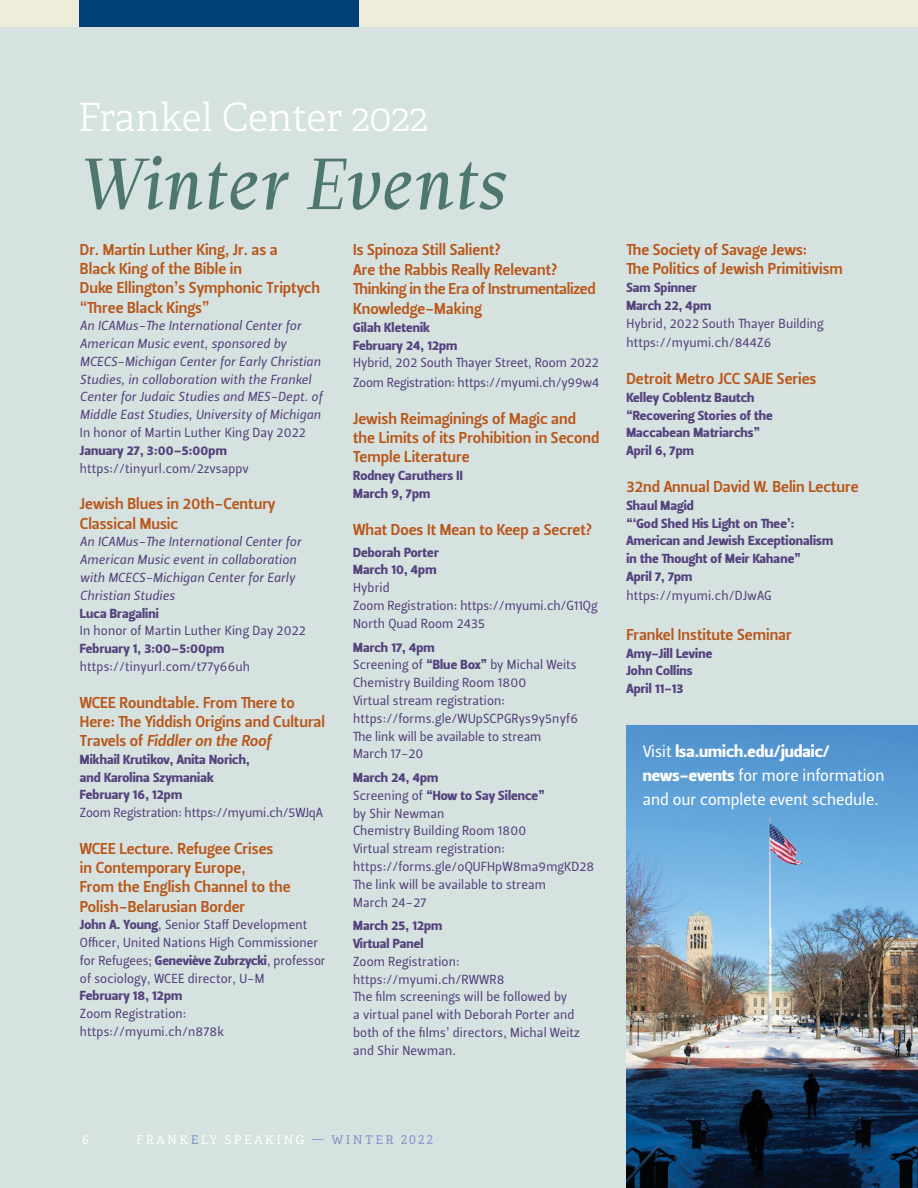
<style>
.page{position:relative;width:918px;height:1188px;background:#fff}
.page>*{position:absolute;margin:0;border:0;box-sizing:border-box;transform-origin:0 0}
.t1{font:72px "Leitura Italic 2";color:#4e776e}
.t2{font:300 39px "Adelle";color:#fff}
.t3{font:16.5px/24px "Leitura Sans Grot 2";color:#fff}
.t4{font:16.5px "Leitura Sans Grot 4";color:#fff}
.t5{font:15.75px/19.2px "Leitura Sans Grot 3";color:#b95619}
.t6{font:15.75px "Leitura Sans Italic 3";color:#b95619}
.t7{font:13.2px/17.9px "Leitura Sans Grot 2";letter-spacing:.01em;color:#55437e}
.t8{font:13.2px/17.9px "Leitura Sans Grot 4";letter-spacing:.01em;color:#55437e}
.t9{font:13.2px/17.9px "Leitura Sans Italic 2";letter-spacing:.01em;color:#55437e}
.t10{font:13.2px/19.5px "Leitura Sans Grot 2";letter-spacing:-.01em;color:#55437e}
.t11{font:12px "Adelle";letter-spacing:.2em;color:#fff}
.s1{font-family:"Leitura Sans Grot 3"}
.s2{font-family:"Leitura Sans Grot 4"}
.s3{font-family:"Leitura Sans Grot 2"}
.s4{color:#8490c8}
</style>
<div class="page">
<div style="left:0;top:0;width:918px;height:27px;background:#eeecda"></div>
<div style="left:0;top:27px;width:918px;height:1161px;background:#d6e2e0"></div>
<img style="left:626px;top:726px;width:292px;height:462px">
<div style="left:79px;top:0;width:280px;height:27px;background:#00417a"></div>
<h2 class="t2" style="left:78px;top:94px;width:351px">Frankel Center 2022</h2>
<h1 class="t1" style="left:78px;top:142px;width:430px">Winter Events</h1>
<p class="t5" style="left:80px;top:240px;width:242px">Dr. Martin Luther King, Jr. as a<br>Black King of the Bible in<br>Duke Ellington’s Symphonic Triptych “Three Black Kings”</p>
<p class="t9" style="left:80px;top:317px;width:244px">An ICAMus-The International Center for American Music event, sponsored by MCECS-Michigan Center for Early Christian Studies, in collaboration with the Frankel Center for Judaic Studies and MES-Dept. of Middle East Studies, University of Michigan</p>
<p class="t7" style="left:80px;top:424px;width:227px">In honor of Martin Luther King Day 2022</p>
<p class="t8" style="left:80px;top:442px;width:148px">January 27, 3:00–5:00pm</p>
<p class="t7" style="left:80px;top:459px;width:170px">https://tinyurl.com/2zvsappv</p>
<p class="t5" style="left:80px;top:495px;width:197px">Jewish Blues in 20th-Century<br>Classical Music</p>
<p class="t9" style="left:80px;top:533px;width:223px">An ICAMus-The International Center for American Music event in collaboration with MCECS-Michigan Center for Early Christian Studies</p>
<p class="t8" style="left:80px;top:604px;width:80px">Luca Bragalini</p>
<p class="t7" style="left:80px;top:622px;width:227px">In honor of Martin Luther King Day 2022</p>
<p class="t8" style="left:80px;top:640px;width:146px">February 1, 3:00–5:00pm</p>
<p class="t7" style="left:80px;top:658px;width:172px">https://tinyurl.com/t77y66uh</p>
<p class="t5" style="left:80px;top:693px;width:247px">WCEE Roundtable. From There to<br>Here: The Yiddish Origins and Cultural</p>
<p class="t6" style="left:80px;top:731px;width:193px"><span class="s1">Travels of</span> Fiddler on the Roof</p>
<p class="t8" style="left:80px;top:751px;width:171px">Mikhail Krutikov, Anita Norich, and Karolina Szymaniak<br>February 16, 12pm</p>
<p class="t10" style="left:80px;top:803px;width:245px">Zoom Registration: https://myumi.ch/5WJqA</p>
<p class="t5" style="left:80px;top:839px;width:212px">WCEE Lecture. Refugee Crises<br>in Contemporary Europe,<br>From the English Channel to the<br>Polish-Belarusian Border</p>
<p class="t7" style="left:80px;top:916px;width:247px"><span class="s2">John A. Young</span>, Senior Staff Development Officer, United Nations High Commissioner for Refugees; <span class="s2">Geneviève Zubrzycki</span>, professor of sociology, WCEE director, U-M</p>
<p class="t8" style="left:80px;top:987px;width:104px">February 18, 12pm</p>
<p class="t7" style="left:80px;top:1005px;width:146px">Zoom Registration: https://myumi.ch/n878k</p>
<p class="t5" style="left:353px;top:240px;width:244px">Is Spinoza Still Salient?<br>Are the Rabbis Really Relevant?<br>Thinking in the Era of Instrumentalized<br>Knowledge-Making</p>
<p class="t8" style="left:353px;top:318px;width:106px">Gilah Kletenik<br>February 24, 12pm</p>
<p class="t10" style="left:353px;top:353px;width:248px">Hybrid, 202 South Thayer Street, Room 2022<br>Zoom Registration: https://myumi.ch/y99w4</p>
<p class="t5" style="left:353px;top:409px;width:248px">Jewish Reimaginings of Magic and the Limits of its Prohibition in Second<br>Temple Literature</p>
<p class="t8" style="left:353px;top:467px;width:111px">Rodney Caruthers II<br>March 9, 7pm</p>
<p class="t5" style="left:353px;top:520px;width:241px">What Does It Mean to Keep a Secret?</p>
<p class="t8" style="left:353px;top:543px;width:87px">Deborah Porter<br>March 10, 4pm</p>
<p class="t7" style="left:353px;top:579px;width:246px">Hybrid<br>Zoom Registration: https://myumi.ch/G11Qg<br>North Quad Room 2435</p>
<p class="t8" style="left:353px;top:638px;width:83px">March 17, 4pm</p>
<p class="t7" style="left:353px;top:656px;width:226px">Screening of <span class="s2">“Blue Box”</span> by Michal Weits<br>Chemistry Building Room 1800<br>Virtual stream registration: https://forms.gle/WUpSCPGRys9y5nyf6<br>The link will be available to stream<br>March 17-20</p>
<p class="t8" style="left:353px;top:769px;width:193px">March 24, 4pm<br><span class="s3">Screening of</span> “How to Say Silence”</p>
<p class="t7" style="left:353px;top:804px;width:243px">by Shir Newman<br>Chemistry Building Room 1800<br>Virtual stream registration: https://forms.gle/oQUFHpW8ma9mgKD28<br>The link will be available to stream<br>March 24-27</p>
<p class="t8" style="left:353px;top:917px;width:91px">March 25, 12pm<br>Virtual Panel</p>
<p class="t7" style="left:353px;top:953px;width:118px">Zoom Registration: https://myumi.ch/RWWR</p>
<p class="t7" style="left:353px;top:970px;width:228px;text-indent:144px">8<br>The film screenings will be followed by<br>a virtual panel with Deborah Porter and both of the films’ directors, Michal Weitz and Shir Newman.</p>
<p class="t5" style="left:626px;top:240px;width:218px">The Society of Savage Jews:<br>The Politics of Jewish Primitivism</p>
<p class="t8" style="left:626px;top:279px;width:86px">Sam Spinner<br>March 22, 4pm</p>
<p class="t7" style="left:626px;top:314px;width:199px;line-height:19.5px">Hybrid, 2022 South Thayer Building https://myumi.ch/844Z6</p>
<p class="t5" style="left:626px;top:369px;width:192px">Detroit Metro JCC SAJE Series</p>
<p class="t8" style="left:626px;top:388px;width:148px">Kelley Coblentz Bautch “Recovering Stories of the<br>Maccabean Matriarchs”<br>April 6, 7pm</p>
<p class="t5" style="left:626px;top:477px;width:234px">32nd Annual David W. Belin Lecture</p>
<p class="t8" style="left:626px;top:497px;width:208px">Shaul Magid<br>“‘God Shed His Light on Thee’:<br>American and Jewish Exceptionalism in the Thought of Meir Kahane”<br>April 7, 7pm</p>
<p class="t7" style="left:626px;top:587px;width:147px">https://myumi.ch/DJwAG</p>
<p class="t5" style="left:626px;top:625px;width:167px">Frankel Institute Seminar</p>
<p class="t8" style="left:626px;top:644px;width:87px">Amy-Jill Levine<br>John Collins<br>April 11-13</p>
<p class="t4" style="left:643px;top:742px;width:189px"><span class="s3">Visit</span> lsa.umich.edu/judaic/</p>
<p class="t3" style="left:643px;top:764px;width:243px"><span class="s2">news-events</span> for more information and our complete event schedule.</p>
<p class="t11" style="left:82px;top:1132px;width:8px">6</p>
<p class="t11" style="left:136px;top:1132px;width:298px">FRANK<span class="s4">E</span>LY SPEAKING <span class="s4">— WINTER 2022</span></p>
</div>
